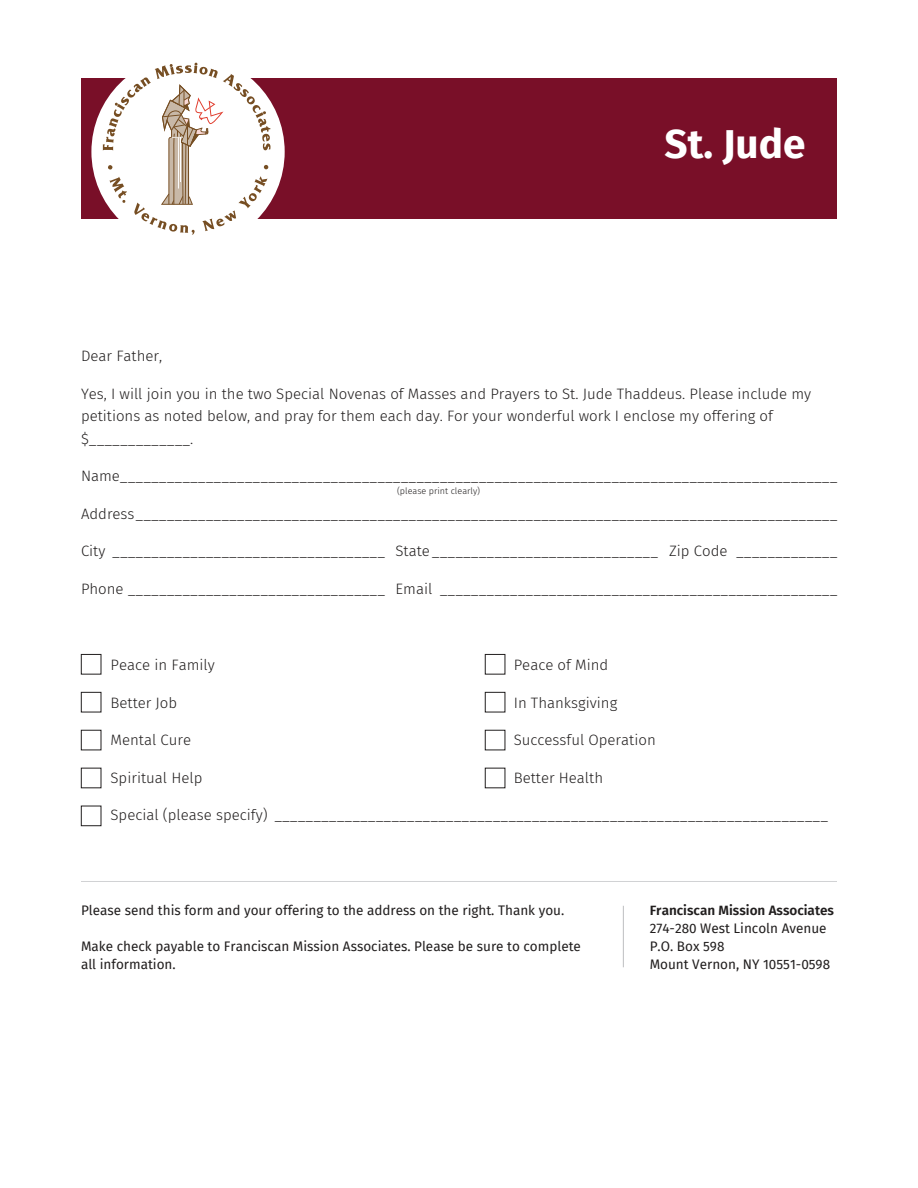
<style>
.page{position:relative;width:918px;height:1188px;background:#fff}
.page>*{position:absolute;margin:0;border:0;box-sizing:border-box;transform-origin:0 0}
.t1{font:700 40.5px "Fira Sans";color:#fff}
.t2{font:300 15px/22.5px "Fira Sans";color:#211e1e}
.t3{font:13.5px/18px "Fira Sans";color:#211e1e}
.t4{font:600 13.5px "Fira Sans";color:#211e1e}
.t5{font:300 9px "Fira Sans";color:#211e1e}
</style>
<div class="page">
<div style="left:81px;top:78px;width:756px;height:140px;background:#790f28"></div>
<div style="left:91px;top:55px;width:194px;height:193px;background:#fff;border-radius:50%"></div>
<svg style="left:103px;top:63px;width:168px;height:172px"></svg>
<hr style="left:81px;top:881px;width:756px;height:1px;background:#d1d2d4">
<hr style="left:623px;top:906px;width:1px;height:61px;background:#bdbec1">
<div style="left:81px;top:654px;width:20px;height:20px;background:#fff;border:1px solid #211e1e"></div>
<div style="left:81px;top:692px;width:20px;height:20px;background:#fff;border:1px solid #211e1e"></div>
<div style="left:81px;top:730px;width:20px;height:20px;background:#fff;border:1px solid #211e1e"></div>
<div style="left:81px;top:768px;width:20px;height:20px;background:#fff;border:1px solid #211e1e"></div>
<div style="left:81px;top:806px;width:20px;height:20px;background:#fff;border:1px solid #211e1e"></div>
<div style="left:485px;top:654px;width:20px;height:20px;background:#fff;border:1px solid #211e1e"></div>
<div style="left:485px;top:692px;width:20px;height:20px;background:#fff;border:1px solid #211e1e"></div>
<div style="left:485px;top:730px;width:20px;height:20px;background:#fff;border:1px solid #211e1e"></div>
<div style="left:485px;top:768px;width:20px;height:20px;background:#fff;border:1px solid #211e1e"></div>
<h1 class="t1" style="left:665px;top:110px;width:142px">St. Jude</h1>
<p class="t2" style="left:81px;top:345px;width:83px">Dear Father,</p>
<p class="t2" style="left:81px;top:382px;width:732px">Yes, I will join you in the two Special Novenas of Masses and Prayers to St. Jude Thaddeus. Please include my petitions as noted below, and pray for them each day. For your wonderful work I enclose my offering of $_____________.</p>
<p class="t2" style="left:81px;top:465px;width:758px">Name____________________________________________________________________________________________</p>
<p class="t2" style="left:81px;top:502px;width:758px">Address__________________________________________________________________________________________</p>
<p class="t2" style="left:81px;top:540px;width:758px">City ___________________________________ State_____________________________ Zip Code _____________</p>
<p class="t2" style="left:81px;top:577px;width:758px">Phone _________________________________ Email ___________________________________________________</p>
<p class="t5" style="left:397px;top:484px;width:85px">(please print clearly)</p>
<p class="t2" style="left:111px;top:654px;width:106px">Peace in Family</p>
<p class="t2" style="left:111px;top:691px;width:68px">Better Job</p>
<p class="t2" style="left:111px;top:729px;width:82px">Mental Cure</p>
<p class="t2" style="left:111px;top:766px;width:93px">Spiritual Help</p>
<p class="t2" style="left:111px;top:804px;width:719px">Special (please specify) _______________________________________________________________________</p>
<p class="t2" style="left:514px;top:654px;width:96px">Peace of Mind</p>
<p class="t2" style="left:514px;top:691px;width:105px">In Thanksgiving</p>
<p class="t2" style="left:514px;top:729px;width:143px">Successful Operation</p>
<p class="t2" style="left:514px;top:766px;width:91px">Better Health</p>
<p class="t3" style="left:81px;top:901px;width:485px">Please send this form and your offering to the address on the right. Thank you.</p>
<p class="t3" style="left:81px;top:937px;width:501px">Make check payable to Franciscan Mission Associates. Please be sure to complete all information.</p>
<p class="t4" style="left:650px;top:899px;width:186px">Franciscan Mission Associates</p>
<p class="t3" style="left:650px;top:919px;width:182px">274-280 West Lincoln Avenue<br>P.O. Box 598<br>Mount Vernon, NY 10551-0598</p>
</div>
